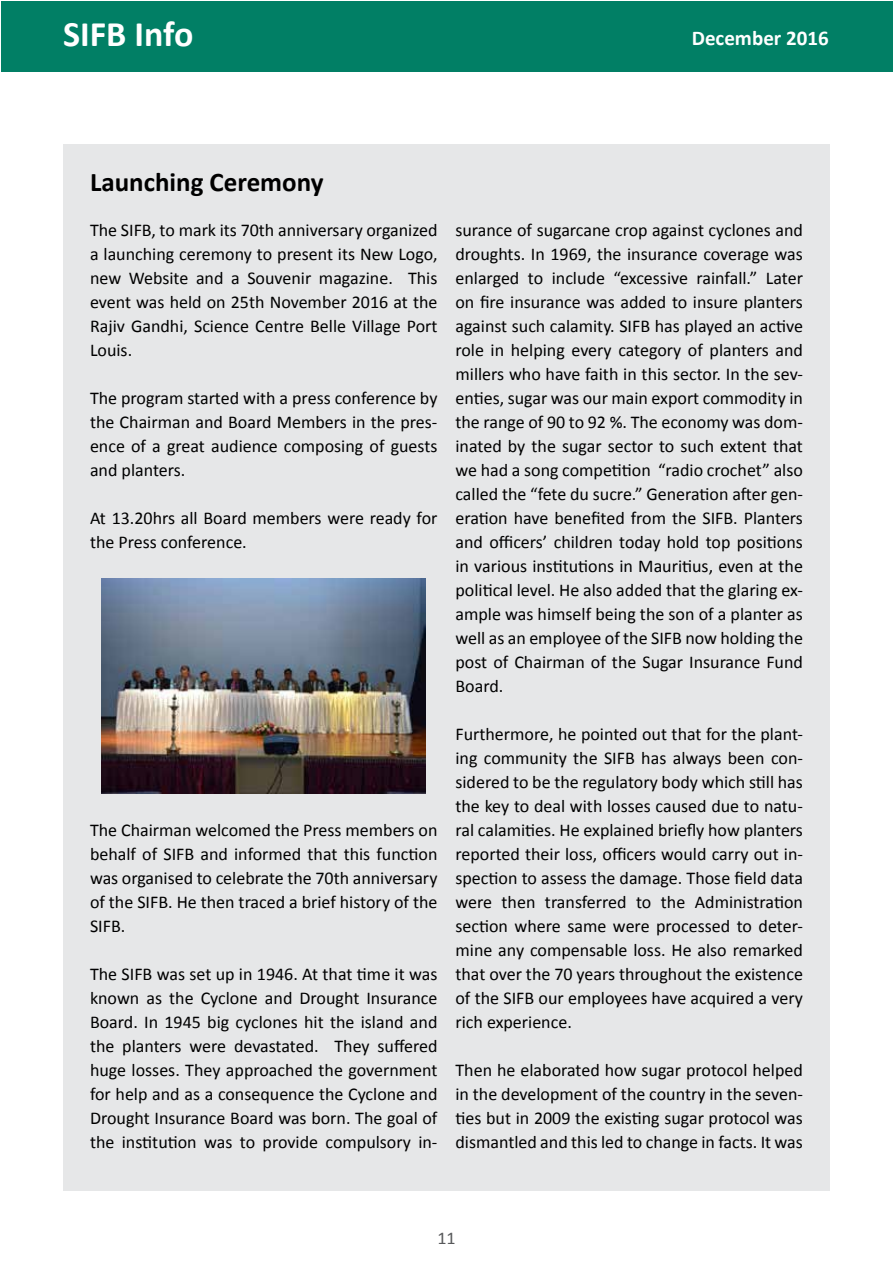
<style>
.page{position:relative;width:893px;height:1263px;background:#fff}
.page>*{position:absolute;margin:0;border:0;box-sizing:border-box;transform-origin:0 0}
.t1{font:700 36px "Calibri";color:#fff}
.t2{font:700 27px "Calibri";color:#000}
.t3{font:700 21px "Calibri";color:#fff}
.t4{font:18px/24px "Calibri";color:#000;text-align:justify}
.t5{font:18px "Calibri";color:#58595b}
</style>
<div class="page">
<div style="left:1px;top:1px;width:891px;height:70px;background:#017f65"></div>
<div style="left:63px;top:144px;width:767px;height:1047px;background:#e6e7e8"></div>
<img style="left:102px;top:578px;width:324px;height:216px">
<h1 class="t1" style="left:63px;top:11px;width:132px">SIFB Info</h1>
<p class="t3" style="left:692px;top:25px;width:138px">December 2016</p>
<h2 class="t2" style="left:90px;top:165px;width:235px">Launching Ceremony</h2>
<p class="t4" style="left:90px;top:218px;width:349px">The SIFB, to mark its 70th anniversary organized a launching ceremony to present its New Logo, new Website and a Souvenir magazine. This event was held on 25th November 2016 at the Rajiv Gandhi, Science Centre Belle Village Port Louis.</p>
<p class="t4" style="left:90px;top:386px;width:349px">The program started with a press conference by the Chairman and Board Members in the pres&shy;ence of a great audience composing of guests and planters.</p>
<p class="t4" style="left:90px;top:506px;width:349px">At 13.20hrs all Board members were ready for the Press conference.</p>
<p class="t4" style="left:90px;top:818px;width:349px">The Chairman welcomed the Press members on behalf of SIFB and informed that this function was organised to celebrate the 70th anniversary of the SIFB. He then traced a brief history of the SIFB.</p>
<p class="t4" style="left:90px;top:962px;width:349px">The SIFB was set up in 1946. At that time it was known as the Cyclone and Drought Insurance Board. In 1945 big cyclones hit the island and the planters were devastated. They suffered huge losses. They approached the government for help and as a consequence the Cyclone and Drought Insurance Board was born. The goal of the institution was to provide compulsory in-</p>
<p class="t4" style="left:455px;top:218px;width:349px">surance of sugarcane crop against cyclones and droughts. In 1969, the insurance coverage was enlarged to include “excessive rainfall.” Later on fire insurance was added to insure planters against such calamity. SIFB has played an active role in helping every category of planters and millers who have faith in this sector. In the sev&shy;enties, sugar was our main export commodity in the range of 90 to 92 %. The economy was dom&shy;inated by the sugar sector to such extent that we had a song competition “radio crochet” also called the “fete du sucre.” Generation after gen&shy;eration have benefited from the SIFB. Planters and officers’ children today hold top positions in various institutions in Mauritius, even at the political level. He also added that the glaring ex&shy;ample was himself being the son of a planter as well as an employee of the SIFB now holding the post of Chairman of the Sugar Insurance Fund Board.</p>
<p class="t4" style="left:455px;top:722px;width:349px">Furthermore, he pointed out that for the plant&shy;ing community the SIFB has always been con&shy;sidered to be the regulatory body which still has the key to deal with losses caused due to natu&shy;ral calamities. He explained briefly how planters reported their loss, officers would carry out in&shy;spection to assess the damage. Those field data were then transferred to the Administration section where same were processed to deter&shy;mine any compensable loss. He also remarked that over the 70 years throughout the existence of the SIFB our employees have acquired a very rich experience.</p>
<p class="t4" style="left:455px;top:1058px;width:349px">Then he elaborated how sugar protocol helped in the development of the country in the seven&shy;ties but in 2009 the existing sugar protocol was dismantled and this led to change in facts. It was</p>
<p class="t5" style="left:437px;top:1226px;width:20px">11</p>
</div>
